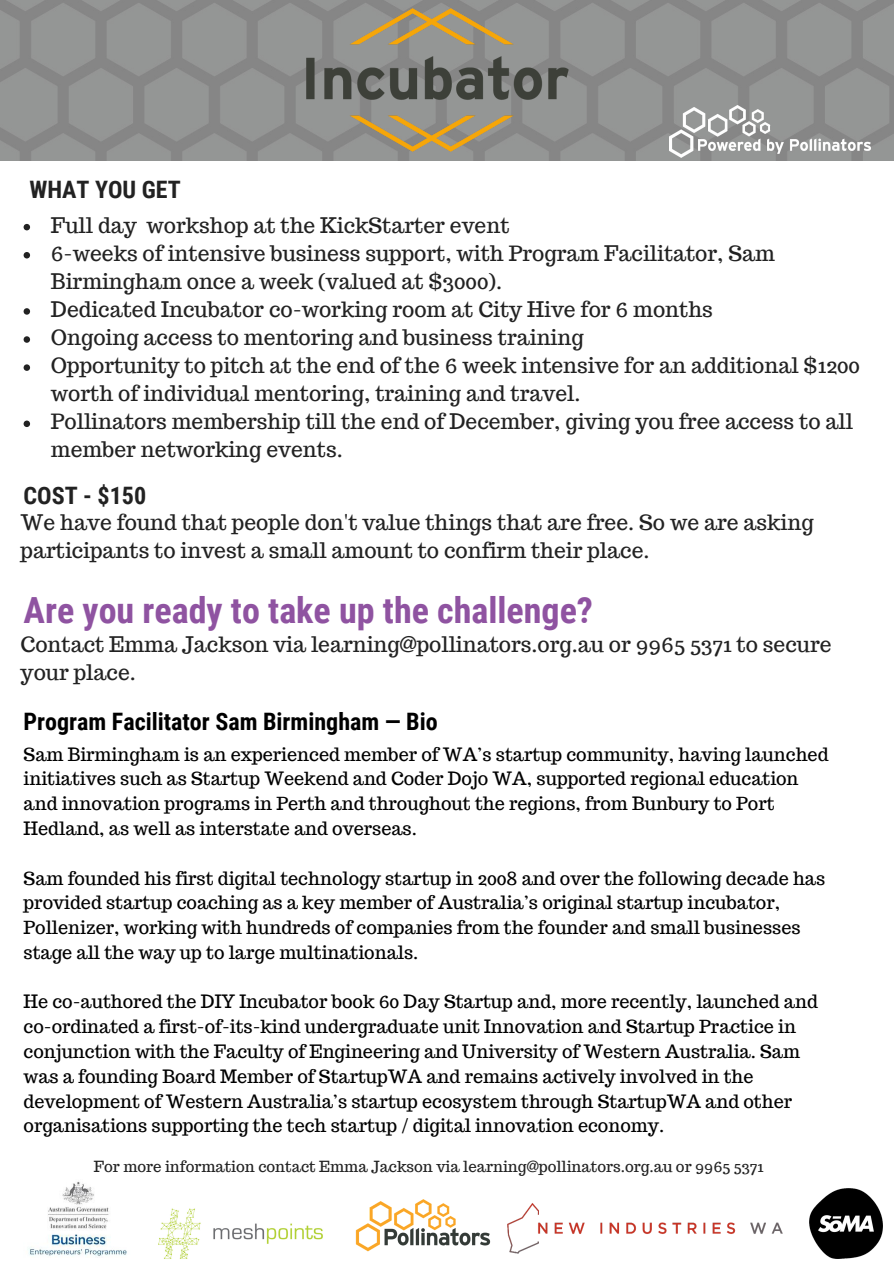
<style>
.page{position:relative;width:894px;height:1264px;background:#fff}
.page>*{position:absolute;margin:0;border:0;box-sizing:border-box;transform-origin:0 0}
.t1{font:700 36px "Roboto Condensed";color:#8f53a1}
.t2{font:700 24px "Roboto Condensed";color:#000}
.t3{font:700 24px "Roboto Condensed";color:#222}
.t4{font:21px/28px "Trocchi";color:#222}
.t5{font:18px/24.8px "Trocchi";color:#000}
.t6{font:15px "Trocchi";color:#222}
</style>
<div class="page">
<img style="left:355px;top:1199px;width:136px;height:53px">
<img style="left:158px;top:1208px;width:165px;height:51px">
<img style="left:28px;top:1181px;width:99px;height:76px">
<img style="left:809px;top:1188px;width:73px;height:70px">
<img style="left:0;top:0;width:893px;height:161px">
<img style="left:301px;top:9px;width:268px;height:143px">
<img style="left:669px;top:105px;width:201px;height:52px">
<img style="left:507px;top:1203px;width:276px;height:50px">
<svg style="left:24px;top:224px;width:6px;height:6px"></svg>
<svg style="left:24px;top:252px;width:6px;height:6px"></svg>
<svg style="left:24px;top:308px;width:6px;height:7px"></svg>
<svg style="left:24px;top:336px;width:6px;height:7px"></svg>
<svg style="left:24px;top:364px;width:6px;height:7px"></svg>
<svg style="left:24px;top:420px;width:6px;height:7px"></svg>
<h2 class="t3" style="left:29px;top:175px;width:153px">WHAT YOU GET</h2>
<p class="t4" style="left:51px;top:211px;width:810px">Full day workshop at the KickStarter event<br>6-weeks of intensive business support, with Program Facilitator, Sam Birmingham once a week (valued at $3000).<br>Dedicated Incubator co-working room at City Hive for 6 months<br>Ongoing access to mentoring and business training<br>Opportunity to pitch at the end of the 6 week intensive for an additional $1200 worth of individual mentoring, training and travel.<br>Pollinators membership till the end of December, giving you free access to all member networking events.</p>
<h2 class="t3" style="left:24px;top:482px;width:124px">COST - $150</h2>
<p class="t4" style="left:21px;top:508px;width:794px">We have found that people don't value things that are free. So we are asking participants to invest a small amount to confirm their place.</p>
<h1 class="t1" style="left:24px;top:590px;width:571px">Are you ready to take up the challenge?</h1>
<p class="t4" style="left:21px;top:630px;width:812px">Contact Emma Jackson via learning@pollinators.org.au or 9965 5371 to secure your place.</p>
<h2 class="t2" style="left:24px;top:707px;width:415px">Program Facilitator Sam Birmingham — Bio</h2>
<p class="t5" style="left:24px;top:741px;width:806px">Sam Birmingham is an experienced member of WA’s startup community, having launched initiatives such as Startup Weekend and Coder Dojo WA, supported regional education and innovation programs in Perth and throughout the regions, from Bunbury to Port Hedland, as well as interstate and overseas.</p>
<p class="t5" style="left:24px;top:865px;width:802px">Sam founded his first digital technology startup in 2008 and over the following decade has provided startup coaching as a key member of Australia’s original startup incubator, Pollenizer, working with hundreds of companies from the founder and small businesses stage all the way up to large multinationals.</p>
<p class="t5" style="left:24px;top:989px;width:795px">He co-authored the DIY Incubator book 60 Day Startup and, more recently, launched and co-ordinated a first-of-its-kind undergraduate unit Innovation and Startup Practice in conjunction with the Faculty of Engineering and University of Western Australia. Sam was a founding Board Member of StartupWA and remains actively involved in the development of Western Australia’s startup ecosystem through StartupWA and other organisations supporting the tech startup / digital innovation economy.</p>
<p class="t6" style="left:94px;top:1156px;width:671px">For more information contact Emma Jackson via learning@pollinators.org.au or 9965 5371</p>
</div>
